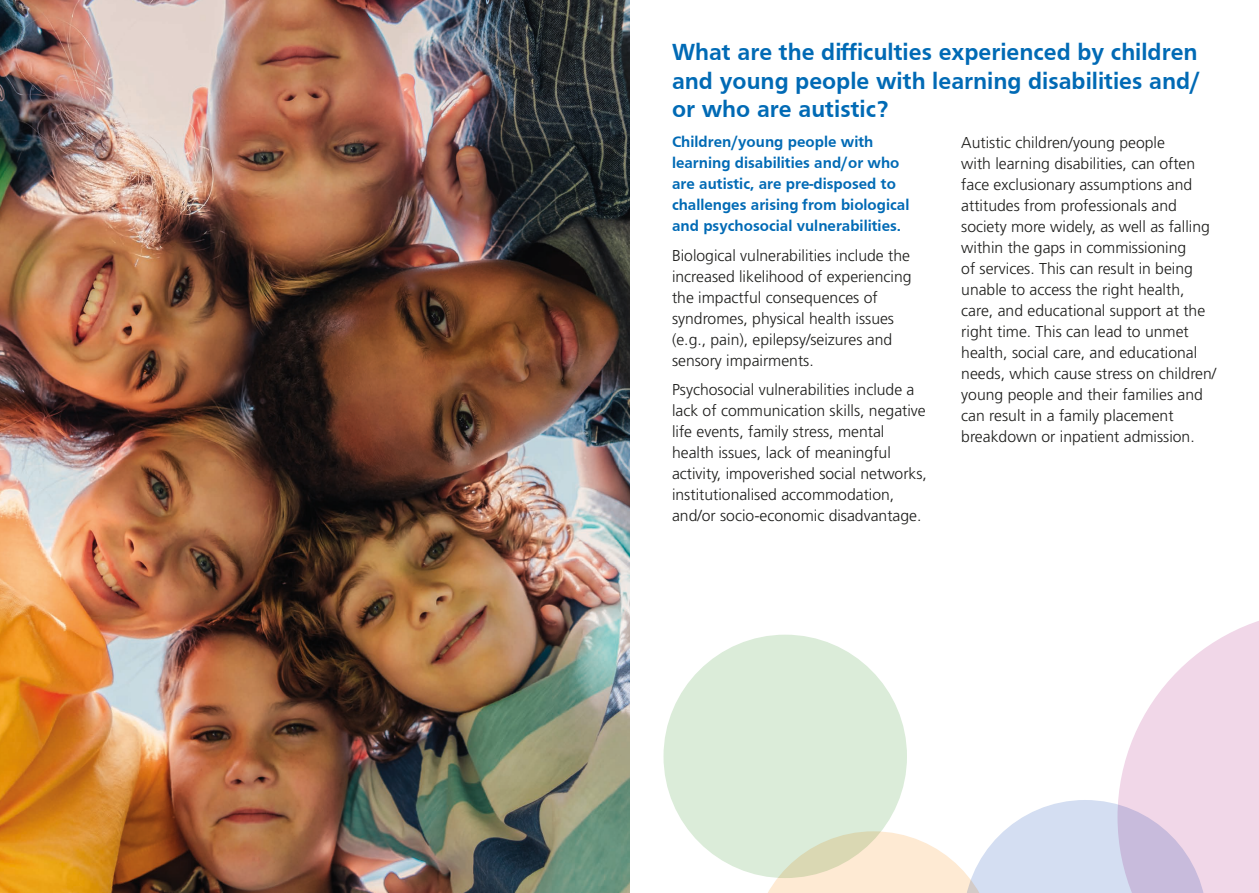
<style>
.page{position:relative;width:1259px;height:893px;background:#fff}
.page>*{position:absolute;margin:0;border:0;box-sizing:border-box;transform-origin:0 0}
.t1{font:700 24px/28.8px "Frutiger";color:#006ab5}
.t2{font:300 15.75px/21px "Frutiger LT Std";color:#1d1d1b}
.t3{font:700 15.75px/21px "Frutiger";color:#006ab5}
</style>
<div class="page">
<img style="left:0;top:0;width:629px;height:893px">
<div style="left:663px;top:635px;width:244px;height:243px;background:#dbecd9;border-radius:50%"></div>
<svg style="left:752px;top:621px;width:507px;height:272px"></svg>
<h1 class="t1" style="left:672px;top:37px;width:530px">What are the difficulties experienced by children and young people with learning disabilities and/ or who are autistic?</h1>
<p class="t3" style="left:672px;top:131px;width:239px">Children/young people with learning disabilities and/or who are autistic, are pre-disposed to challenges arising from biological and psychosocial vulnerabilities.</p>
<p class="t2" style="left:672px;top:245px;width:241px">Biological vulnerabilities include the increased likelihood of experiencing the impactful consequences of syndromes, physical health issues (e.g., pain), epilepsy/seizures and sensory impairments.</p>
<p class="t2" style="left:672px;top:380px;width:256px">Psychosocial vulnerabilities include a lack of communication skills, negative life events, family stress, mental health issues, lack of meaningful activity, impoverished social networks, institutionalised accommodation, and/or socio-economic disadvantage.</p>
<p class="t2" style="left:961px;top:132px;width:256px">Autistic children/young people<br>with learning disabilities, can often face exclusionary assumptions and attitudes from professionals and society more widely, as well as falling within the gaps in commissioning<br>of services. This can result in being unable to access the right health, care, and educational support at the right time. This can lead to unmet health, social care, and educational needs, which cause stress on children/ young people and their families and can result in a family placement breakdown or inpatient admission.</p>
</div>
